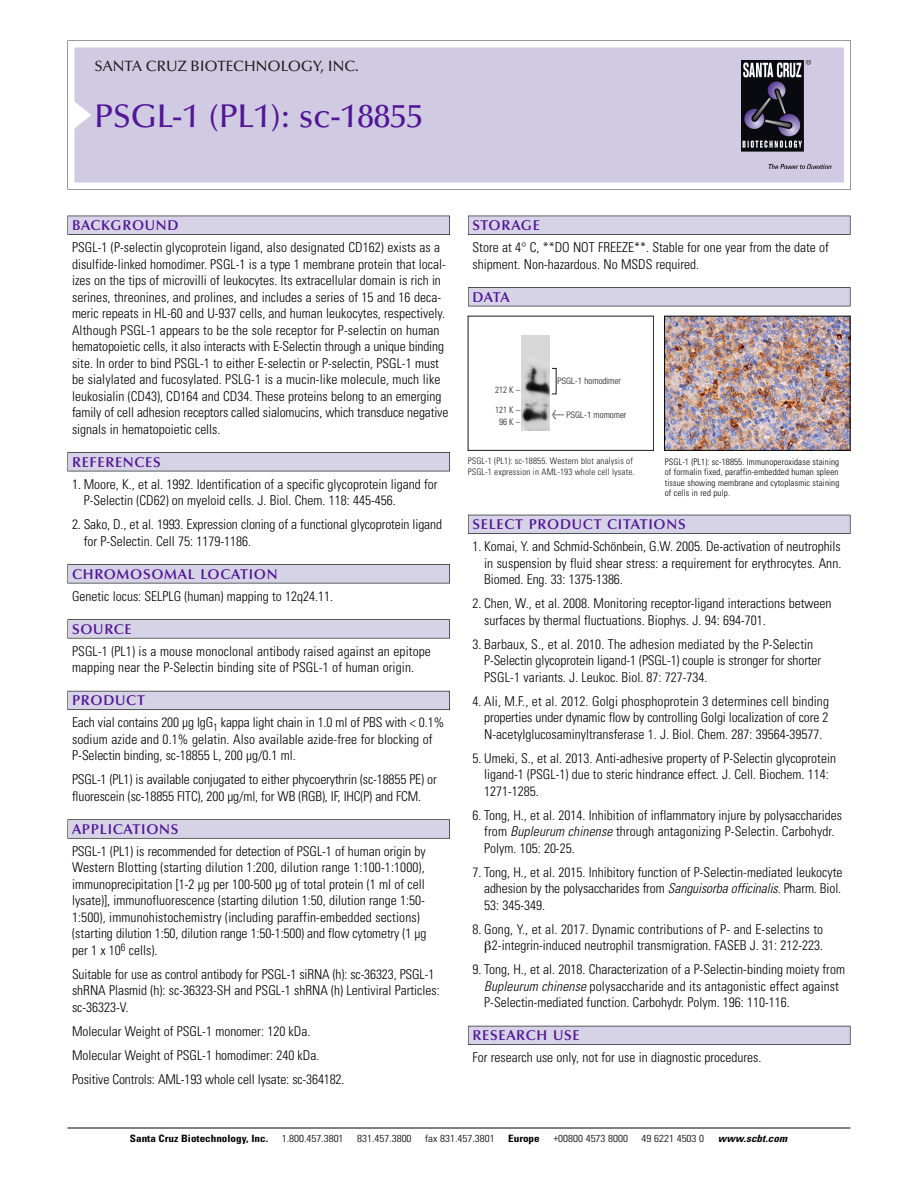
<style>
.page{position:relative;width:918px;height:1188px;background:#fff}
.page>*{position:absolute;margin:0;border:0;box-sizing:border-box;transform-origin:0 0}
.t1{font:500 33px "Optima";color:#511695}
.t2{font:500 15px "Optima";color:#231f20}
.t3{font:600 14.25px "Optima";letter-spacing:.05em;color:#511695}
.t4{font:300 condensed 13.5px/16.5px "Univers";color:#000}
.t5{font:300 condensed 10.2px "Univers";color:#000;scale:1.1 1}
.t6{font:700 condensed 10.2px "Univers";color:#000;scale:1.1 1}
.t7{font:italic 700 condensed 10.2px "Univers";letter-spacing:.005em;color:#000;scale:1.1 1}
.t8{font:300 condensed 9px/10.5px "Univers";letter-spacing:.015em;color:#000;text-align:justify}
.t9{font:9px/10.5px "Univers Condensed Light+JGTSYP";letter-spacing:.015em;color:#191919}
.t10{font:9px "Helvetica Neue Light Cond+VWREHX";letter-spacing:.005em;color:#191919}
.s1{font-family:"Meta Plus Book Roman+MZFUAE";font-size:10.5px}
.s2{font-style:italic}
</style>
<div class="page">
<svg style="left:68px;top:40px;width:783px;height:149px"></svg>
<div style="left:74px;top:47px;width:770px;height:135px;background:#d1cae3"></div>
<img style="left:741px;top:60px;width:90px;height:108px">
<div style="left:68px;top:216px;width:382px;height:19px;background:#525155"></div>
<div style="left:68px;top:216px;width:381px;height:18px;background:#d7d3e7"></div>
<div style="left:68px;top:452px;width:382px;height:19px;background:#525155"></div>
<div style="left:68px;top:453px;width:381px;height:18px;background:#d7d3e7"></div>
<div style="left:68px;top:564px;width:382px;height:19px;background:#545357"></div>
<div style="left:68px;top:565px;width:381px;height:18px;background:#d7d3e7"></div>
<div style="left:68px;top:619px;width:382px;height:19px;background:#575759"></div>
<div style="left:68px;top:620px;width:381px;height:18px;background:#d7d3e7"></div>
<div style="left:68px;top:691px;width:382px;height:19px;background:#5b5a62"></div>
<div style="left:68px;top:691px;width:381px;height:18px;background:#d7d3e7"></div>
<div style="left:68px;top:819px;width:382px;height:20px;background:#626263"></div>
<div style="left:68px;top:820px;width:381px;height:18px;background:#d7d3e7"></div>
<div style="left:468px;top:216px;width:382px;height:19px;background:#525155"></div>
<div style="left:468px;top:216px;width:382px;height:18px;background:#d7d3e7"></div>
<div style="left:468px;top:287px;width:382px;height:19px;background:#525155"></div>
<div style="left:468px;top:288px;width:382px;height:18px;background:#d7d3e7"></div>
<div style="left:468px;top:515px;width:382px;height:19px;background:#525158"></div>
<div style="left:468px;top:515px;width:382px;height:18px;background:#d7d3e7"></div>
<div style="left:468px;top:1026px;width:382px;height:19px;background:#54535a"></div>
<div style="left:468px;top:1026px;width:382px;height:18px;background:#d7d3e7"></div>
<hr style="left:68px;top:1128px;width:782px;height:1px;background:#000">
<img style="left:666px;top:318px;width:182px;height:131px">
<div style="left:664px;top:316px;width:186px;height:135px;border:1px solid #000"></div>
<div style="left:468px;top:316px;width:186px;height:135px;border:1px solid #191919"></div>
<img style="left:521px;top:336px;width:29px;height:95px">
<p class="t2" style="left:94px;top:61px;width:266px">SANTA CRUZ BIOTECHNOLOGY, INC.</p>
<h1 class="t1" style="left:94px;top:103px;width:330px">PSGL-1 (PL1): sc-18855</h1>
<p class="t3" style="left:72px;top:219px;width:108px">BACKGROUND</p>
<p class="t4" style="left:72px;top:240px;width:378px">PSGL-1 (P-selectin glycoprotein ligand, also designated CD162) exists as a disulfide-linked homodimer. PSGL-1 is a type 1 membrane protein that local&shy;izes on the tips of microvilli of leukocytes. Its extracellular domain is rich in serines, threonines, and prolines, and includes a series of 15 and 16 deca&shy;meric repeats in HL-60 and U-937 cells, and human leukocytes, respectively.<br>Although PSGL-1 appears to be the sole receptor for P-selectin on human hematopoietic cells, it also interacts with E-Selectin through a unique binding site. In order to bind PSGL-1 to either E-selectin or P-selectin, PSGL-1 must be sialylated and fucosylated. PSLG-1 is a mucin-like molecule, much like leukosialin (CD43), CD164 and CD34. These proteins belong to an emerging family of cell adhesion receptors called sialomucins, which transduce negative signals in hematopoietic cells.</p>
<p class="t3" style="left:72px;top:456px;width:90px">REFERENCES</p>
<p class="t4" style="left:84px;top:477px;width:355px;text-indent:-12px">1. Moore, K., et al. 1992. Identification of a specific glycoprotein ligand for<br>P-Selectin (CD62) on myeloid cells. J. Biol. Chem. 118: 445-456.</p>
<p class="t4" style="left:84px;top:517px;width:360px;text-indent:-12px">2. Sako, D., et al. 1993. Expression cloning of a functional glycoprotein ligand for P-Selectin. Cell 75: 1179-1186.</p>
<p class="t3" style="left:72px;top:568px;width:207px">CHROMOSOMAL LOCATION</p>
<p class="t4" style="left:72px;top:589px;width:263px">Genetic locus: SELPLG (human) mapping to 12q24.11.</p>
<p class="t3" style="left:72px;top:623px;width:61px">SOURCE</p>
<p class="t4" style="left:72px;top:644px;width:360px">PSGL-1 (PL1) is a mouse monoclonal antibody raised against an epitope mapping near the P-Selectin binding site of PSGL-1 of human origin.</p>
<p class="t3" style="left:72px;top:695px;width:74px">PRODUCT</p>
<p class="t4" style="left:72px;top:715px;width:374px">Each vial contains 200 µg IgG<sub>1</sub> kappa light chain in 1.0 ml of PBS with &lt; 0.1% sodium azide and 0.1% gelatin. Also available azide-free for blocking of<br>P-Selectin binding, sc-18855 L, 200 µg/0.1 ml.</p>
<p class="t4" style="left:72px;top:772px;width:366px">PSGL-1 (PL1) is available conjugated to either phycoerythrin (sc-18855 PE) or fluorescein (sc-18855 FITC), 200 µg/ml, for WB (RGB), IF, IHC(P) and FCM.</p>
<p class="t3" style="left:72px;top:823px;width:108px">APPLICATIONS</p>
<p class="t4" style="left:72px;top:844px;width:356px">PSGL-1 (PL1) is recommended for detection of PSGL-1 of human origin by Western Blotting (starting dilution 1:200, dilution range 1:100-1:1000), immunoprecipitation [1-2 µg per 100-500 µg of total protein (1 ml of cell lysate)], immunofluorescence (starting dilution 1:50, dilution range 1:50- 1:500), immunohistochemistry (including paraffin-embedded sections) (starting dilution 1:50, dilution range 1:50-1:500) and flow cytometry (1 µg per 1 x 10<sup>6</sup> cells).</p>
<p class="t4" style="left:72px;top:967px;width:369px">Suitable for use as control antibody for PSGL-1 siRNA (h): sc-36323, PSGL-1 shRNA Plasmid (h): sc-36323-SH and PSGL-1 shRNA (h) Lentiviral Particles: sc-36323-V.</p>
<p class="t4" style="left:72px;top:1020px;width:274px;line-height:24px">Molecular Weight of PSGL-1 monomer: 120 kDa.<br>Molecular Weight of PSGL-1 homodimer: 240 kDa.<br>Positive Controls: AML-193 whole cell lysate: sc-364182.</p>
<p class="t3" style="left:473px;top:219px;width:69px">STORAGE</p>
<p class="t4" style="left:473px;top:240px;width:358px">Store at 4° C, **DO NOT FREEZE**. Stable for one year from the date of shipment. Non-hazardous. No MSDS required.</p>
<p class="t3" style="left:473px;top:291px;width:39px">DATA</p>
<p class="t9" style="left:495px;top:381px;width:26px;line-height:19.5px">212 K –<br>121 K –</p>
<p class="t9" style="left:499px;top:418px;width:22px">96K–</p>
<p class="t10" style="left:557px;top:377px;width:65px">PSGL-1 homodimer</p>
<p class="t10" style="left:552px;top:411px;width:76px"><span class="s1">&lt;</span> PSGL-1 momomer</p>
<p class="t9" style="left:468px;top:457px;width:168px">PSGL-1 (PL1): sc-18855. Western blot analysis of<br>PSGL-1 expression in AML-193 whole cell lysate.</p>
<p class="t8" style="left:665px;top:457px;width:176px">PSGL-1 (PL1): sc-18855. Immunoperoxidase staining of formalin fixed, paraffin-embedded human spleen tissue showing membrane and cytoplasmic staining of cells in red pulp.</p>
<p class="t3" style="left:473px;top:519px;width:215px">SELECT PRODUCT CITATIONS</p>
<p class="t4" style="left:484px;top:539px;width:359px;text-align:justify;text-indent:-12px">1. Komai, Y. and Schmid-Schönbein, G.W. 2005. De-activation of neutrophils in suspension by fluid shear stress: a requirement for erythrocytes. Ann.<br>Biomed. Eng. 33: 1375-1386.</p>
<p class="t4" style="left:484px;top:596px;width:349px;text-indent:-12px">2. Chen, W., et al. 2008. Monitoring receptor-ligand interactions between surfaces by thermal fluctuations. Biophys. J. 94: 694-701.</p>
<p class="t4" style="left:484px;top:637px;width:339px;text-indent:-12px">3. Barbaux, S., et al. 2010. The adhesion mediated by the P-Selectin<br>P-Selectin glycoprotein ligand-1 (PSGL-1) couple is stronger for shorter<br>PSGL-1 variants. J. Leukoc. Biol. 87: 727-734.</p>
<p class="t4" style="left:484px;top:694px;width:346px;text-align:justify;text-indent:-12px">4. Ali, M.F., et al. 2012. Golgi phosphoprotein 3 determines cell binding properties under dynamic flow by controlling Golgi localization of core 2<br>N-acetylglucosaminyltransferase 1. J. Biol. Chem. 287: 39564-39577.</p>
<p class="t4" style="left:484px;top:751px;width:353px;text-indent:-12px">5. Umeki, S., et al. 2013. Anti-adhesive property of P-Selectin glycoprotein ligand-1 (PSGL-1) due to steric hindrance effect. J. Cell. Biochem. 114:<br>1271-1285.</p>
<p class="t4" style="left:484px;top:808px;width:359px;text-indent:-12px">6. Tong, H., et al. 2014. Inhibition of inflammatory injure by polysaccharides from <span class="s2">Bupleurum chinense</span> through antagonizing P-Selectin. Carbohydr.<br>Polym. 105: 20-25.</p>
<p class="t4" style="left:484px;top:865px;width:360px;text-align:justify;text-indent:-12px">7. Tong, H., et al. 2015. Inhibitory function of P-Selectin-mediated leukocyte adhesion by the polysaccharides from <span class="s2">Sanguisorba officinalis.</span> Pharm. Biol.<br>53: 345-349.</p>
<p class="t4" style="left:473px;top:922px;width:352px;text-align:right">8. Gong, Y., et al. 2017. Dynamic contributions of P- and E-selectins to<br>2-integrin-induced neutrophil transmigration. FASEB J. 31: 212-223.</p>
<p class="t4" style="left:484px;top:962px;width:362px;text-indent:-12px">9. Tong, H., et al. 2018. Characterization of a P-Selectin-binding moiety from<br><span class="s2">Bupleurum chinense</span> polysaccharide and its antagonistic effect against<br>P-Selectin-mediated function. Carbohydr. Polym. 196: 110-116.</p>
<p class="t3" style="left:473px;top:1030px;width:109px">RESEARCH USE</p>
<p class="t4" style="left:473px;top:1050px;width:290px">For research use only, not for use in diagnostic procedures.</p>
<p class="t6" style="left:130px;top:1135px;width:127px">Santa Cruz Biotechnology, Inc.</p>
<p class="t5" style="left:282px;top:1135px;width:58px">1.800.457.3801</p>
<p class="t5" style="left:357px;top:1135px;width:51px">831.457.3800</p>
<p class="t5" style="left:425px;top:1135px;width:65px">fax 831.457.3801</p>
<p class="t6" style="left:508px;top:1135px;width:30px">Europe</p>
<p class="t5" style="left:553px;top:1135px;width:69px">+00800 4573 8000</p>
<p class="t5" style="left:642px;top:1135px;width:58px">49 6221 4503 0</p>
<p class="t7" style="left:718px;top:1135px;width:64px">www.scbt.com</p>
</div>
